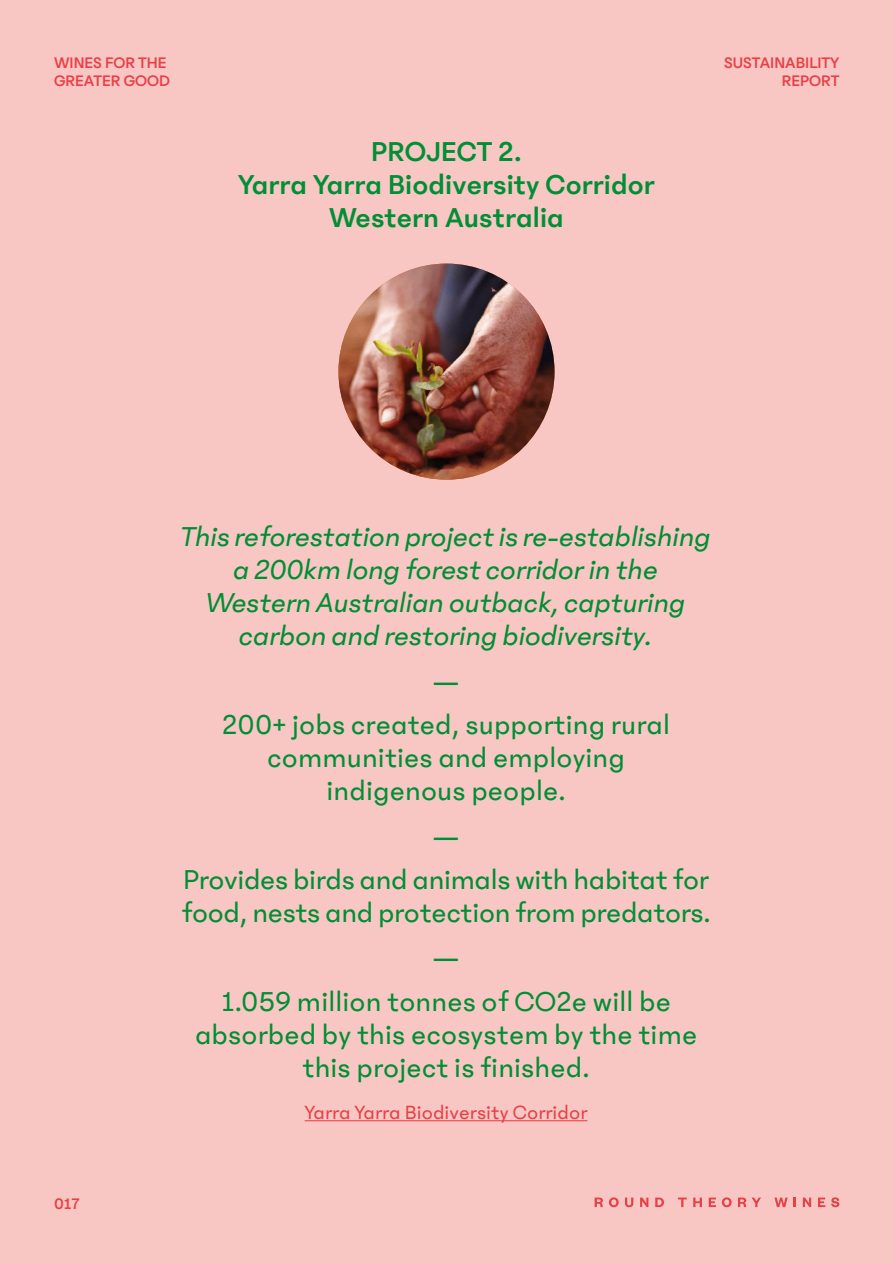
<style>
.page{position:relative;width:893px;height:1263px;background:#f9c7c3}
.page>*{position:absolute;margin:0;border:0;box-sizing:border-box;transform-origin:0 0}
.t1{font:30px/44.4px "Phantom Sans 0.7";letter-spacing:.005em;color:#008e36;text-align:center}
.t2{font:italic 30px/33px "Phantom Sans 0.7";letter-spacing:-.01em;color:#008e36;text-align:center}
.t3{font:500 30px/33px "Phantom Sans 0.7";letter-spacing:.005em;color:#008e36;text-align:center}
.t4{font:21px "Phantom Sans 0.7";letter-spacing:.005em;color:#e84047}
.t5{font:500 16.8px/18.3px "Phantom Sans 0.7";color:#e84047;text-align:right}
</style>
<div class="page">
<img style="left:338px;top:264px;width:216px;height:216px;border-radius:108px">
<svg style="left:595px;top:1197px;width:8px;height:10px"></svg>
<svg style="left:609px;top:1197px;width:10px;height:10px"></svg>
<svg style="left:625px;top:1197px;width:8px;height:10px"></svg>
<svg style="left:640px;top:1197px;width:8px;height:10px"></svg>
<svg style="left:655px;top:1197px;width:9px;height:10px"></svg>
<svg style="left:678px;top:1197px;width:9px;height:10px"></svg>
<svg style="left:693px;top:1197px;width:9px;height:10px"></svg>
<svg style="left:709px;top:1197px;width:7px;height:10px"></svg>
<svg style="left:722px;top:1197px;width:10px;height:10px"></svg>
<svg style="left:738px;top:1197px;width:8px;height:10px"></svg>
<svg style="left:752px;top:1197px;width:9px;height:10px"></svg>
<svg style="left:774px;top:1197px;width:14px;height:10px"></svg>
<svg style="left:794px;top:1197px;width:2px;height:10px"></svg>
<svg style="left:803px;top:1197px;width:8px;height:10px"></svg>
<svg style="left:818px;top:1197px;width:7px;height:10px"></svg>
<svg style="left:831px;top:1197px;width:8px;height:10px"></svg>
<hr style="left:305px;top:1120px;width:282px;height:1px;background:#e84047">
<p class="t5" style="left:54px;top:53px;width:118px;text-align:left">WINES FOR THE<br>GREATER GOOD</p>
<p class="t3" style="left:238px;top:135px;width:418px">PROJECT 2.<br>Yarra Yarra Biodiversity Corridor<br>Western Australia</p>
<p class="t5" style="left:724px;top:53px;width:117px">SUSTAINABILITY<br>REPORT</p>
<p class="t5" style="left:54px;top:1194px;width:27px">017</p>
<p class="t2" style="left:181px;top:520px;width:532px">This reforestation project is re-establishing a 200km long forest corridor in the Western Australian outback, capturing carbon and restoring biodiversity.</p>
<p class="t1" style="left:222px;top:658px;width:449px">—<br>200+ jobs created, supporting rural</p>
<p class="t1" style="left:267px;top:741px;width:359px;line-height:33px">communities and employing indigenous people.</p>
<p class="t1" style="left:183px;top:813px;width:527px">—<br>Provides birds and animals with habitat for</p>
<p class="t1" style="left:181px;top:890px;width:531px">food, nests and protection from predators. —<br>1.059 million tonnes of CO2e will be</p>
<p class="t1" style="left:195px;top:1017px;width:504px;line-height:33px">absorbed by this ecosystem by the time this project is finished.</p>
<p class="t4" style="left:305px;top:1100px;width:284px">Yarra Yarra Biodiversity Corridor</p>
</div>
